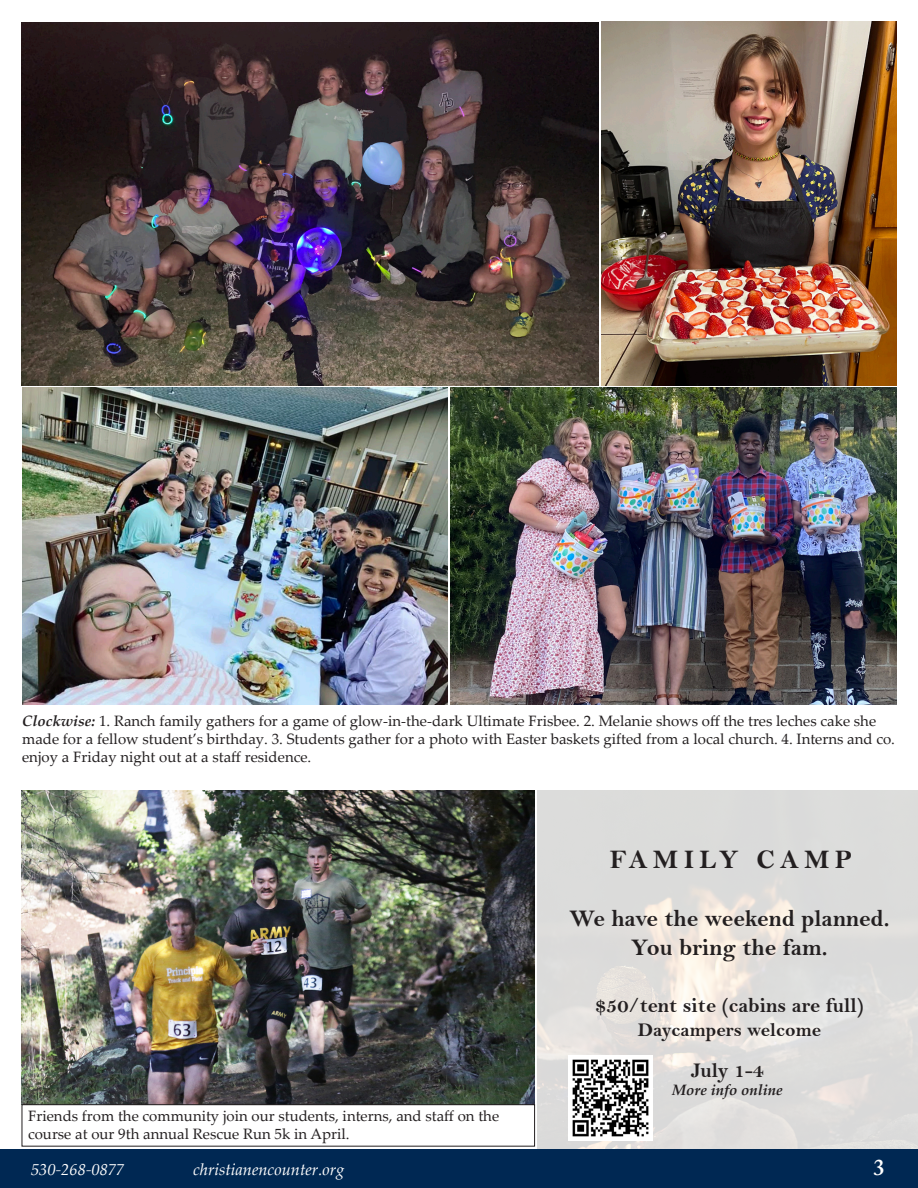
<style>
.page{position:relative;width:918px;height:1188px;background:#fff}
.page>*{position:absolute;margin:0;border:0;box-sizing:border-box;transform-origin:0 0}
.t1{font:27px "Bell MT Bold";letter-spacing:.2em;color:#231f20}
.t2{font:24px "Bell MT Bold";color:#231f20}
.t3{font:600 22.5px "Adobe Caslon Pro";color:#fff}
.t4{font:21px "Bell MT Bold";color:#231f20}
.t5{font:19.5px "Bell MT Bold";color:#231f20}
.t6{font:italic 16.5px "Palatino Linotype";color:#fff}
.t7{font:15px/18px "Palatino Linotype";color:#231f20}
.t8{font:italic 700 15px "Palatino Linotype";color:#231f20}
.s1{font-weight:700;font-style:italic}
</style>
<div class="page">
<div style="left:0;top:1150px;width:918px;height:38px;background:#002853"></div>
<hr style="left:0;top:765px;width:1px;height:409px;background:#002853">
<img style="left:602px;top:22px;width:295px;height:363px">
<img style="left:22px;top:22px;width:577px;height:363px">
<img style="left:22px;top:388px;width:425px;height:316px">
<img style="left:450px;top:388px;width:447px;height:316px">
<img style="left:22px;top:790px;width:513px;height:314px">
<div style="left:22px;top:1104px;width:513px;height:43px;border:1px solid #231f20"></div>
<img style="left:572px;top:1059px;width:77px;height:78px">
<p class="t7" style="left:22px;top:711px;width:874px"><span class="s1">Clockwise:</span> 1. Ranch family gathers for a game of glow-in-the-dark Ultimate Frisbee. 2. Melanie shows off the tres leches cake she made for a fellow student’s birthday. 3. Students gather for a photo with Easter baskets gifted from a local church. 4. Interns and co. enjoy a Friday night out at a staff residence.</p>
<p class="t1" style="left:610px;top:844px;width:244px">FAMILY CAMP</p>
<p class="t7" style="left:28px;top:1107px;width:473px">Friends from the community join our students, interns, and staff on the course at our 9th annual Rescue Run 5k in April.</p>
<p class="t2" style="left:569px;top:904px;width:322px">We have the weekend planned.</p>
<p class="t2" style="left:631px;top:933px;width:198px">You bring the fam.</p>
<p class="t4" style="left:595px;top:993px;width:270px">$50/tent site (cabins are full)</p>
<p class="t5" style="left:638px;top:1018px;width:185px">Daycampers welcome</p>
<p class="t4" style="left:691px;top:1058px;width:74px">July 1-4</p>
<p class="t8" style="left:672px;top:1079px;width:112px">More info online</p>
<p class="t6" style="left:31px;top:1158px;width:95px">530-268-0877</p>
<p class="t6" style="left:193px;top:1158px;width:153px">christianencounter.org</p>
<p class="t3" style="left:874px;top:1154px;width:13px">3</p>
</div>
